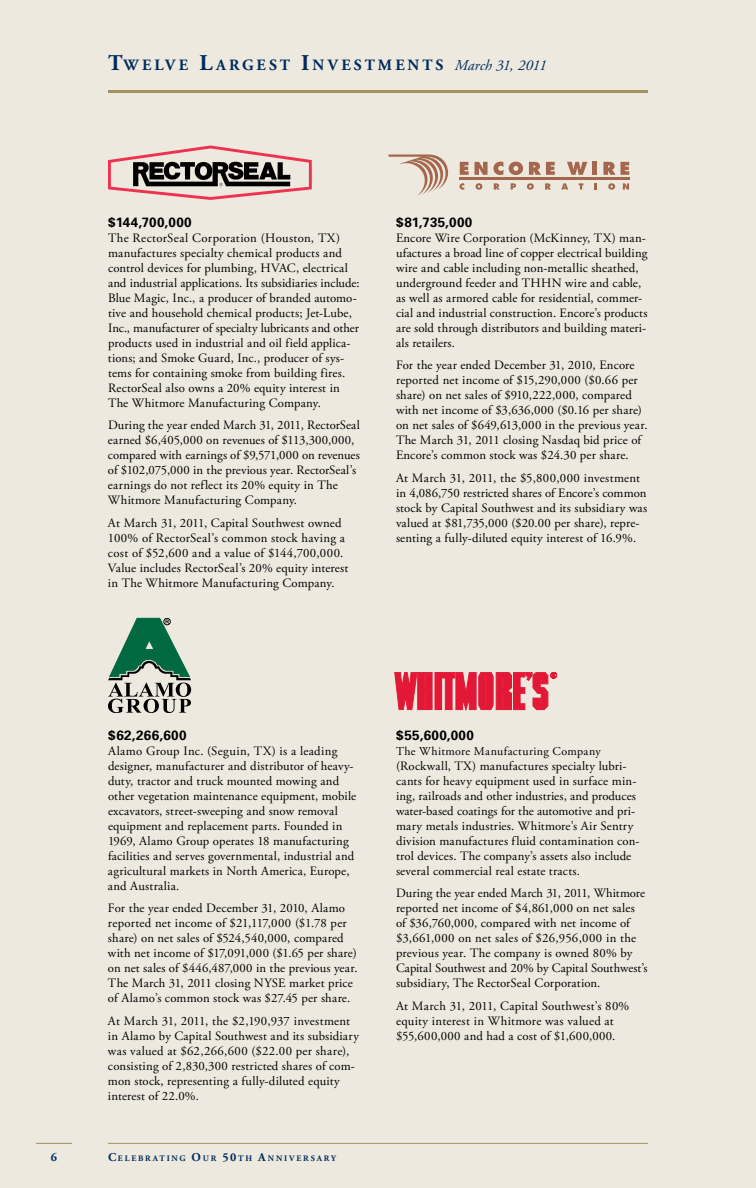
<style>
.page{position:relative;width:756px;height:1188px;background:#ede9df}
.page>*{position:absolute;margin:0;border:0;box-sizing:border-box;transform-origin:0 0}
.t1{font:700 15.75px "Adobe Garamond Pro";letter-spacing:.19em;color:#002b5c}
.t2{font:700 13.5px "Univers";letter-spacing:.025em;color:#000}
.t3{font:12.75px/15px "Adobe Garamond Pro";letter-spacing:.015em;color:#000}
.t4{font:12px "Adobe Garamond Pro";letter-spacing:.035em;color:#000}
.t5{font:700 12px "Adobe Garamond Pro";color:#002b5c}
.t6{font:700 8.4px "Adobe Garamond Pro";letter-spacing:.21em;color:#002b5c}
.s1{font-size:22.5px}
.s2{font-weight:400;font-style:italic;font-size:15px}
.s3{font-size:12px}
</style>
<div class="page">
<hr style="left:108px;top:90px;width:540px;height:3px;background:#a39161">
<hr style="left:108px;top:1143px;width:540px;height:1px;background:#a39161">
<hr style="left:36px;top:1143px;width:36px;height:1px;background:#a39161">
<svg style="left:108px;top:146px;width:204px;height:54px"></svg>
<svg style="left:108px;top:618px;width:83px;height:95px"></svg>
<div style="left:164px;top:618px;width:7px;height:7px;border:1px solid #000;border-radius:50%"></div>
<svg style="left:394px;top:672px;width:38px;height:38px"></svg>
<div style="left:435px;top:672px;width:7px;height:38px;background:#e31837"></div>
<svg style="left:442px;top:672px;width:115px;height:38px"></svg>
<hr style="left:459px;top:178px;width:170px;height:2px;background:#a4674e">
<svg style="left:460px;top:162px;width:63px;height:13px"></svg>
<svg style="left:529px;top:162px;width:26px;height:13px"></svg>
<svg style="left:567px;top:162px;width:20px;height:13px"></svg>
<hr style="left:593px;top:162px;width:4px;height:13px;background:#a4674e">
<svg style="left:603px;top:162px;width:26px;height:13px"></svg>
<svg style="left:459px;top:183px;width:5px;height:7px"></svg>
<svg style="left:476px;top:183px;width:6px;height:7px"></svg>
<svg style="left:494px;top:183px;width:6px;height:7px"></svg>
<svg style="left:511px;top:183px;width:5px;height:7px"></svg>
<svg style="left:527px;top:183px;width:7px;height:7px"></svg>
<svg style="left:545px;top:183px;width:6px;height:7px"></svg>
<svg style="left:561px;top:183px;width:7px;height:7px"></svg>
<svg style="left:579px;top:183px;width:4px;height:7px"></svg>
<svg style="left:595px;top:183px;width:2px;height:7px"></svg>
<svg style="left:608px;top:183px;width:7px;height:7px"></svg>
<svg style="left:623px;top:183px;width:6px;height:7px"></svg>
<svg style="left:389px;top:154px;width:60px;height:42px"></svg>
<p class="t1" style="left:108px;top:56px;width:440px"><span class="s1">T</span>WELVE <span class="s1">L</span>AR GEST <span class="s1">I</span>NVESTMENTS <span class="s2">March 31, 2011</span></p>
<p class="t2" style="left:108px;top:214px;width:85px">$144,700,000</p>
<p class="t3" style="left:108px;top:231px;width:253px">The RectorSeal Corporation (Houston, TX) manufactures specialty chemical products and control devices for plumbing, HVAC, electrical and industrial applications. Its subsidiaries include:<br>Blue Magic, Inc., a producer of branded automo&shy;tive and household chemical products; Jet-Lube, Inc., manufacturer of specialty lubricants and other products used in industrial and oil field applica&shy;tions; and Smoke Guard, Inc., producer of sys&shy;tems for containing smoke from building fires.<br>RectorSeal also owns a 20% equity interest in The Whitmore Manufacturing Company.</p>
<p class="t3" style="left:108px;top:418px;width:253px">During the year ended March 31, 2011, RectorSeal earned $6,405,000 on revenues of $113,300,000, compared with earnings of $9,571,000 on revenues of $102,075,000 in the previous year. RectorSeal’s earnings do not reflect its 20% equity in The Whitmore Manufacturing Company.</p>
<p class="t3" style="left:108px;top:516px;width:242px">At March 31, 2011, Capital Southwest owned 100% of RectorSeal’s common stock having a cost of $52,600 and a value of $144,700,000.<br>Value includes RectorSeal’s 20% equity interest in The Whitmore Manufacturing Company.</p>
<p class="t2" style="left:396px;top:214px;width:78px">$81,735,000</p>
<p class="t3" style="left:396px;top:231px;width:253px">Encore Wire Corporation (McKinney, TX) man&shy;ufactures a broad line of copper electrical building wire and cable including non-metallic sheathed, underground feeder and THHN wire and cable, as well as armored cable for residential, commer&shy;cial and industrial construction. Encore’s products are sold through distributors and building materi&shy;als retailers.</p>
<p class="t3" style="left:396px;top:358px;width:253px">For the year ended December 31, 2010, Encore reported net income of $15,290,000 ($0.66 per share) on net sales of $910,222,000, compared with net income of $3,636,000 ($0.16 per share) on net sales of $649,613,000 in the previous year.<br>The March 31, 2011 closing Nasdaq bid price of Encore’s common stock was $24.30 per share.</p>
<p class="t3" style="left:396px;top:471px;width:253px">At March 31, 2011, the $5,800,000 investment in 4,086,750 restricted shares of Encore’s common stock by Capital Southwest and its subsidiary was valued at $81,735,000 ($20.00 per share), repre&shy;senting a fully-diluted equity interest of 16.9%.</p>
<p class="t2" style="left:108px;top:727px;width:80px">$62,266,600</p>
<p class="t3" style="left:108px;top:744px;width:250px">Alamo Group Inc. (Seguin, TX) is a leading designer, manufacturer and distributor of heavy&shy;duty, tractor and truck mounted mowing and other vegetation maintenance equipment, mobile excavators, street-sweeping and snow removal equipment and replacement parts. Founded in 1969, Alamo Group operates 18 manufacturing facilities and serves governmental, industrial and agricultural markets in North America, Europe, and Australia.</p>
<p class="t3" style="left:108px;top:901px;width:251px">For the year ended December 31, 2010, Alamo reported net income of $21,117,000 ($1.78 per share) on net sales of $524,540,000, compared with net income of $17,091,000 ($1.65 per share) on net sales of $446,487,000 in the previous year.<br>The March 31, 2011 closing NYSE market price of Alamo’s common stock was $27.45 per share.</p>
<p class="t3" style="left:108px;top:1014px;width:252px">At March 31, 2011, the $2,190,937 investment in Alamo by Capital Southwest and its subsidiary was valued at $62,266,600 ($22.00 per share), consisting of 2,830,300 restricted shares of com&shy;mon stock, representing a fully-diluted equity interest of 22.0%.</p>
<p class="t5" style="left:51px;top:1150px;width:8px">6</p>
<p class="t6" style="left:108px;top:1153px;width:217px"><span class="s3">C</span>ELEBRA TING <span class="s3">O</span>UR <span class="s3">50</span>TH <span class="s3">A</span>NNIVERSARY</p>
<p class="t2" style="left:396px;top:727px;width:80px">$55,600,000</p>
<p class="t4" style="left:396px;top:744px;width:206px">The Whitmore Manufacturing Company</p>
<p class="t3" style="left:396px;top:759px;width:245px">(Rockwall, TX) manufactures specialty lubri&shy;cants for heavy equipment used in surface min&shy;ing, railroads and other industries, and produces water-based coatings for the automotive and pri&shy;mary metals industries. Whitmore’s Air Sentry division manufactures fluid contamination con&shy;trol devices. The company’s assets also include several commercial real estate tracts.</p>
<p class="t3" style="left:396px;top:886px;width:253px">During the year ended March 31, 2011, Whitmore reported net income of $4,861,000 on net sales of $36,760,000, compared with net income of $3,661,000 on net sales of $26,956,000 in the previous year. The company is owned 80% by Capital Southwest and 20% by Capital Southwest’s subsidiary, The RectorSeal Corporation.</p>
<p class="t3" style="left:396px;top:999px;width:235px">At March 31, 2011, Capital Southwest’s 80% equity interest in Whitmore was valued at $55,600,000 and had a cost of $1,600,000.</p>
</div>
